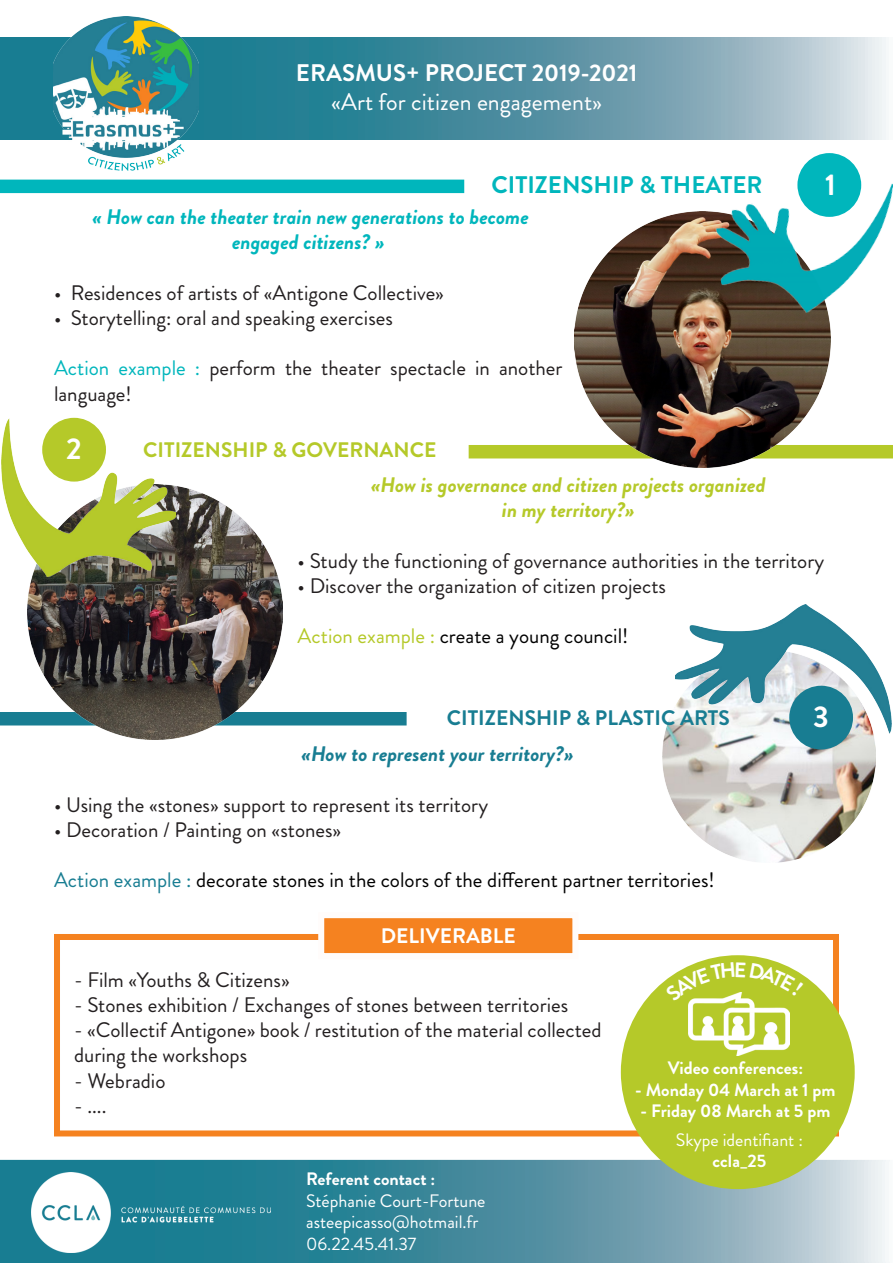
<style>
.page{position:relative;width:893px;height:1263px;background:#fff}
.page>*{position:absolute;margin:0;border:0;box-sizing:border-box;transform-origin:0 0}
.t1{font:700 30px "Brandon Grotesque";color:#fff}
.t2{font:24px "Brandon Grotesque";color:#fff}
.t3{font:700 24px "Brandon Grotesque";color:#fff}
.t4{font:700 24px "Brandon Grotesque";color:#00b6bc}
.t5{font:21px/25.2px "Brandon Grotesque";color:#231f20}
.t6{font:21px "Brandon Grotesque";color:#000}
.t7{font:italic 700 21px/25.2px "Brandon Grotesque";color:#00b6bc;text-align:center}
.t8{font:italic 700 21px "Brandon Grotesque";color:#b5c929}
.t9{font:italic 700 21px "Brandon Grotesque";color:#187d92}
.t10{font:700 21px "Brandon Grotesque";color:#187d92}
.t11{font:700 21px "Brandon Grotesque";color:#b5c929}
.t12{font:700 21px "Brandon Grotesque";color:#fff}
.t13{font:18px/21.6px "Brandon Grotesque";color:#fff;text-align:center}
.t14{font:700 18px "Brandon Grotesque";color:#fff}
.s1{color:#00b6bc}
.s2{color:#b5c929}
.s3{color:#187d92}
.s4{font-weight:700}
</style>
<div class="page">
<div style="left:0;top:712px;width:407px;height:13px;background:#187d92"></div>
<img style="left:27px;top:486px;width:255px;height:254px">
<img style="left:663px;top:719px;width:212px;height:144px">
<div style="left:469px;top:445px;width:424px;height:13px;background:#b5c929"></div>
<img style="left:575px;top:212px;width:255px;height:255px">
<div style="left:0;top:180px;width:464px;height:13px;background:#00b6bc"></div>
<svg style="left:1px;top:38px;width:885px;height:102px;background:#5d9aaa"></svg>
<img style="left:1px;top:419px;width:174px;height:157px">
<img style="left:706px;top:174px;width:187px;height:155px">
<img style="left:675px;top:605px;width:216px;height:128px">
<div style="left:797px;top:153px;width:64px;height:64px;background:#00b6bc;border-radius:50%"></div>
<div style="left:42px;top:418px;width:64px;height:64px;background:#b5c929;border-radius:50%"></div>
<div style="left:789px;top:686px;width:64px;height:63px;background:#187d92;border-radius:50%"></div>
<div style="left:54px;top:934px;width:785px;height:202px;border:6px solid #f58220"></div>
<svg style="left:3px;top:1163px;width:882px;height:97px;background:#609bab"></svg>
<div style="left:318px;top:912px;width:260px;height:47px;background:#f58220;border:6px solid #fffcfb"></div>
<img style="left:32px;top:1172px;width:238px;height:80px">
<div style="left:621px;top:955px;width:234px;height:234px;background:#b5c929;border-radius:50%"></div>
<img style="left:688px;top:1001px;width:101px;height:54px">
<img style="left:53px;top:17px;width:146px;height:153px">
<svg style="left:665px;top:962px;width:138px;height:39px"></svg>
<p class="t3" style="left:296px;top:56px;width:343px">ERASMUS+ PROJECT 2019-2021</p>
<p class="t2" style="left:331px;top:85px;width:273px">«Art for citizen engagement»</p>
<p class="t4" style="left:491px;top:168px;width:273px">CITIZENSHIP &amp; THEATER</p>
<p class="t7" style="left:92px;top:204px;width:438px">« How can the theater train new generations to become engaged citizens? »</p>
<p class="t5" style="left:54px;top:280px;width:392px">• Residences of artists of «Antigone Collective»</p>
<p class="t5" style="left:54px;top:305px;width:340px">• Storytelling: oral and speaking exercises</p>
<p class="t5" style="left:54px;top:356px;width:510px"><span class="s1">Action example :</span> perform the theater spectacle in another language!</p>
<p class="t1" style="left:66px;top:428px;width:17px">2</p>
<p class="t11" style="left:143px;top:435px;width:295px">CITIZENSHIP &amp; GOVERNANCE</p>
<p class="t1" style="left:825px;top:164px;width:12px">1</p>
<p class="t8" style="left:371px;top:470px;width:396px">«How is governance and citizen projects organized</p>
<p class="t8" style="left:502px;top:495px;width:134px">in my territory?»</p>
<p class="t5" style="left:298px;top:548px;width:528px">• Study the functioning of governance authorities in the territory</p>
<p class="t5" style="left:298px;top:573px;width:370px">• Discover the organization of citizen projects</p>
<p class="t6" style="left:298px;top:622px;width:332px"><span class="s2">Action example :</span> create a young council!</p>
<p class="t10" style="left:447px;top:703px;width:285px">CITIZENSHIP &amp; PLASTIC ARTS</p>
<p class="t9" style="left:302px;top:739px;width:273px">«How to represent your territory?»</p>
<p class="t5" style="left:54px;top:792px;width:436px">• Using the «stones» support to represent its territory</p>
<p class="t5" style="left:54px;top:817px;width:289px">• Decoration / Painting on «stones»</p>
<p class="t6" style="left:54px;top:865px;width:662px"><span class="s3">Action example :</span> decorate stones in the colors of the different partner territories!</p>
<p class="t12" style="left:381px;top:921px;width:137px">DELIVERABLE</p>
<p class="t1" style="left:813px;top:695px;width:17px">3</p>
<p class="t5" style="left:74px;top:967px;width:217px">- Film «Youths &amp; Citizens»</p>
<p class="t5" style="left:74px;top:992px;width:496px">- Stones exhibition / Exchanges of stones between territories</p>
<p class="t5" style="left:74px;top:1018px;width:529px">- «Collectif Antigone» book / restitution of the material collected during the workshops</p>
<p class="t5" style="left:74px;top:1068px;width:93px">- Webradio</p>
<p class="t5" style="left:74px;top:1093px;width:34px">- ....</p>
<p class="t14" style="left:306px;top:1166px;width:131px">Referent contact :</p>
<p class="t13" style="left:306px;top:1190px;width:181px">Stéphanie Court-Fortune</p>
<p class="t13" style="left:306px;top:1212px;width:174px">asteepicasso@hotmail.fr</p>
<p class="t13" style="left:306px;top:1233px;width:112px">06.22.45.41.37</p>
<p class="t14" style="left:668px;top:1055px;width:137px">Video conferences:</p>
<p class="t14" style="left:635px;top:1077px;width:202px">- Monday 04 March at 1 pm</p>
<p class="t14" style="left:640px;top:1098px;width:191px">- Friday 08 March at 5 pm</p>
<p class="t13" style="left:676px;top:1129px;width:129px">Skype identifiant : <span class="s4">ccla_25</span></p>
</div>
